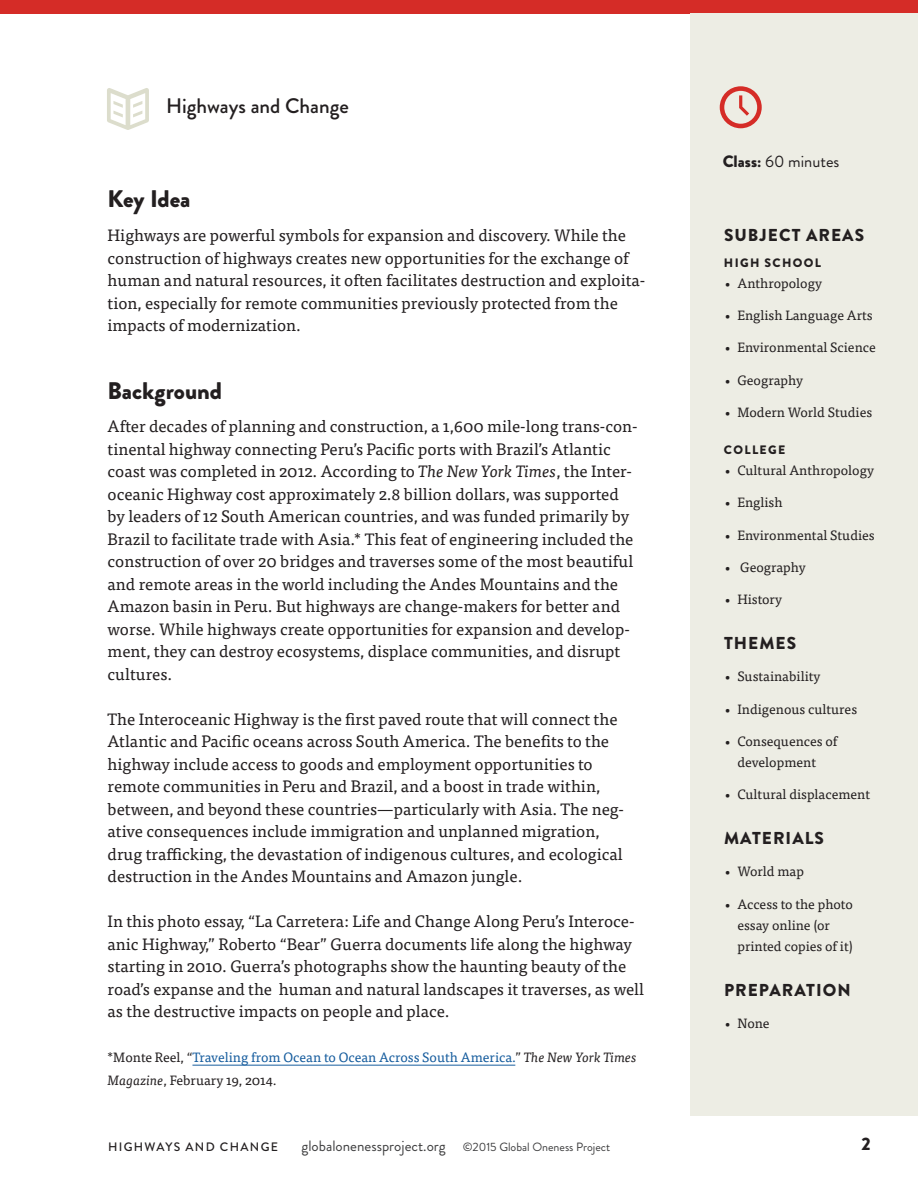
<style>
.page{position:relative;width:918px;height:1188px;background:#fff}
.page>*{position:absolute;margin:0;border:0;box-sizing:border-box;transform-origin:0 0}
.subhead{font:900 24px "Brandon Grotesque";color:#231f20}
.t1{font:500 21px "Brandon Grotesque";color:#231f20}
.t2{font:900 18px "Brandon Grotesque";color:#231f20}
.sidebar_head{font:900 17.25px "Brandon Grotesque";letter-spacing:.06em;color:#231f20}
.body{font:16.5px/22.5px "Tisa Pro";color:#231f20}
.body_last_para{font:16.5px/22.5px "Tisa Pro";color:#231f20}
.t3{font:16.5px "Brandon Grotesque";color:#231f20}
.t4{font:15px "Brandon Grotesque";color:#3e3e3f}
.t5{font:13.5px/21px "Tisa Pro";color:#231f20;text-align:center}
.footnote{font:13.5px/22.5px "Tisa Pro";color:#175d9e}
.t6{font:500 12.3px "Brandon Grotesque";letter-spacing:.11em;color:#231f20}
.sidebar_subhead{font:900 12.3px "Brandon Grotesque";letter-spacing:.11em;color:#231f20}
.t7{font:12px "Brandon Grotesque";color:#3e3e3f}
.s1{font-style:italic}
.s2{color:#231f20}
.s3{font-style:italic;color:#231f20}
.s4{font-weight:900}
</style>
<div class="page">
<div style="left:0;top:0;width:918px;height:14px;background:#d52c27"></div>
<svg style="left:107px;top:88px;width:42px;height:42px"></svg>
<div style="left:690px;top:14px;width:228px;height:1102px;background:#edede4"></div>
<svg style="left:720px;top:86px;width:42px;height:42px"></svg>
<hr style="left:192px;top:1065px;width:323px;height:1px;background:#175d9e">
<p class="t1" style="left:166px;top:91px;width:184px">Highways and Change</p>
<p class="subhead" style="left:108px;top:182px;width:85px">Key Idea</p>
<p class="body_last_para" style="left:108px;top:223px;width:539px">Highways are powerful symbols for expansion and discovery. While the construction of highways creates new opportunities for the exchange of human and natural resources, it often facilitates destruction and exploita&shy;tion, especially for remote communities previously protected from the impacts of modernization.</p>
<p class="subhead" style="left:108px;top:373px;width:116px">Background</p>
<p class="body" style="left:108px;top:414px;width:532px">After decades of planning and construction, a 1,600 mile-long trans-con&shy;tinental highway connecting Peru’s Pacific ports with Brazil’s Atlantic coast was completed in 2012. According to <span class="s1">The New York Times</span>, the Inter&shy;oceanic Highway cost approximately 2.8 billion dollars, was supported by leaders of 12 South American countries, and was funded primarily by Brazil to facilitate trade with Asia.* This feat of engineering included the construction of over 20 bridges and traverses some of the most beautiful and remote areas in the world including the Andes Mountains and the Amazon basin in Peru. But highways are change-makers for better and worse. While highways create opportunities for expansion and develop&shy;ment, they can destroy ecosystems, displace communities, and disrupt cultures.</p>
<p class="body" style="left:108px;top:707px;width:518px">The Interoceanic Highway is the first paved route that will connect the Atlantic and Pacific oceans across South America. The benefits to the highway include access to goods and employment opportunities to remote communities in Peru and Brazil, and a boost in trade within, between, and beyond these countries—particularly with Asia. The neg&shy;ative consequences include immigration and unplanned migration, drug trafficking, the devastation of indigenous cultures, and ecological destruction in the Andes Mountains and Amazon jungle.</p>
<p class="body" style="left:108px;top:909px;width:538px">In this photo essay, “La Carretera: Life and Change Along Peru’s Interoce&shy;anic Highway,” Roberto “Bear” Guerra documents life along the highway starting in 2010. Guerra’s photographs show the haunting beauty of the road’s expanse and the human and natural landscapes it traverses, as well as the destructive impacts on people and place.</p>
<p class="footnote" style="left:108px;top:1046px;width:531px"><span class="s2">*Monte Reel, “</span>Traveling from Ocean to Ocean Across South America.<span class="s2">”</span> <span class="s3">The New York Times<br>Magazine</span><span class="s2">, February 19, 2014.</span></p>
<p class="t3" style="left:723px;top:150px;width:118px"><span class="s4">Class:</span> 60 minutes</p>
<p class="sidebar_head" style="left:724px;top:223px;width:142px">SUBJECT AREAS</p>
<p class="sidebar_subhead" style="left:724px;top:254px;width:99px">HIGH SCHOOL</p>
<p class="t5" style="left:724px;top:272px;width:100px">• Anthropology</p>
<p class="t5" style="left:724px;top:304px;width:150px">• English Language Arts</p>
<p class="t5" style="left:724px;top:336px;width:153px">• Environmental Science</p>
<p class="t5" style="left:724px;top:369px;width:81px">• Geography</p>
<p class="t5" style="left:724px;top:401px;width:150px">• Modern World Studies</p>
<p class="sidebar_subhead" style="left:724px;top:441px;width:63px">COLLEGE</p>
<p class="t5" style="left:724px;top:459px;width:152px">• Cultural Anthropology</p>
<p class="t5" style="left:724px;top:491px;width:60px">• English</p>
<p class="t5" style="left:724px;top:524px;width:152px">• Environmental Studies</p>
<p class="t5" style="left:724px;top:556px;width:83px">• Geography</p>
<p class="t5" style="left:724px;top:588px;width:60px">• History</p>
<p class="sidebar_head" style="left:724px;top:631px;width:74px">THEMES</p>
<p class="t5" style="left:724px;top:665px;width:98px">• Sustainability</p>
<p class="t5" style="left:724px;top:698px;width:135px">• Indigenous cultures</p>
<p class="t5" style="left:724px;top:730px;width:115px">• Consequences of development</p>
<p class="t5" style="left:724px;top:783px;width:148px">• Cultural displacement</p>
<p class="sidebar_head" style="left:724px;top:826px;width:102px">MATERIALS</p>
<p class="t5" style="left:724px;top:860px;width:82px">• World map</p>
<p class="t5" style="left:737px;top:893px;width:117px;text-align:left;text-indent:-14px">• Access to the photo essay online (or printed copies of it)</p>
<p class="sidebar_head" style="left:724px;top:977px;width:128px">PREPARATION</p>
<p class="t5" style="left:724px;top:1012px;width:47px">• None</p>
<p class="t6" style="left:108px;top:1138px;width:171px">HIGHWAYS AND CHANGE</p>
<p class="t4" style="left:302px;top:1135px;width:146px">globalonenessproject.org</p>
<p class="t7" style="left:463px;top:1138px;width:149px">©2015 Global Oneness Project</p>
<p class="t2" style="left:861px;top:1131px;width:11px">2</p>
</div>
